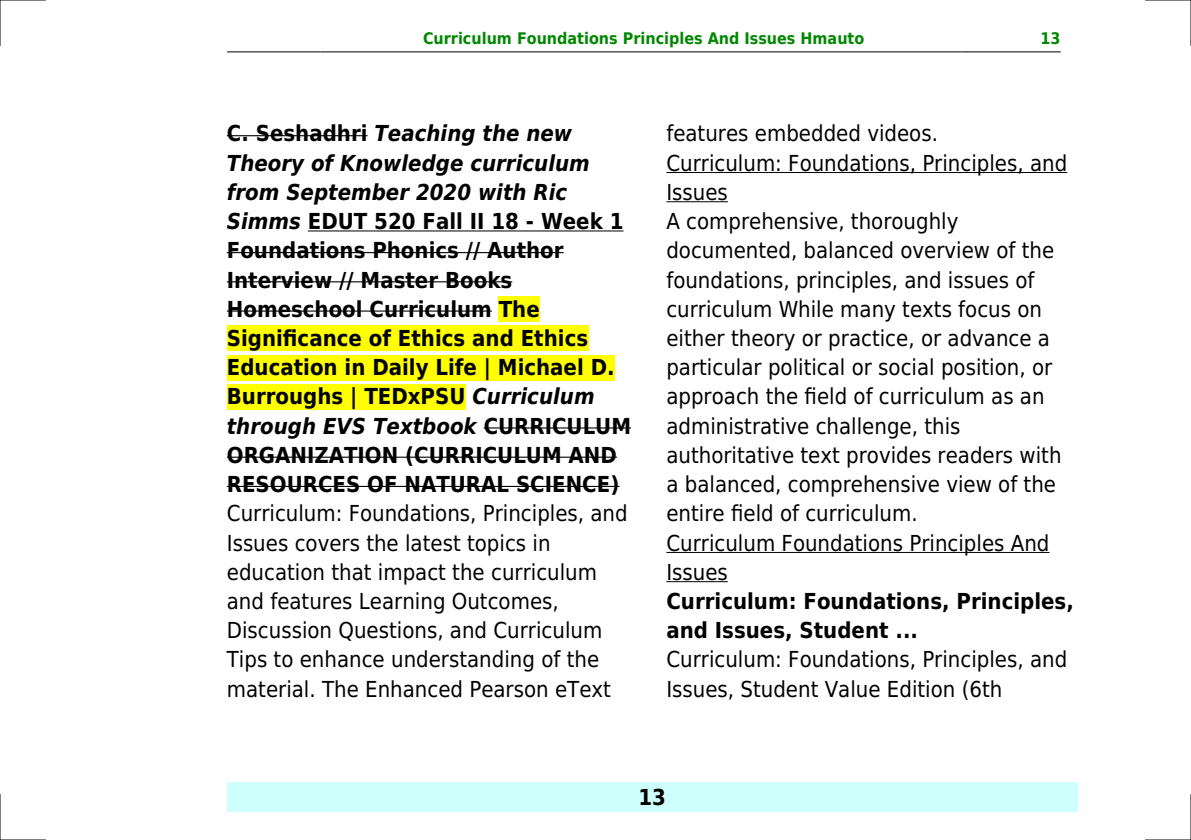
<style>
.page{position:relative;width:1191px;height:840px;background:#fff}
.page>*{position:absolute;margin:0;border:0;box-sizing:border-box;transform-origin:0 0}
.t1{font:22px/29.2px "DejaVu Sans Condensed";color:#000}
.t2{font:700 22px/29.2px "DejaVu Sans Condensed";color:#000}
.t3{font:700 16px "DejaVu Sans Condensed";color:#080}
.s1{font-style:italic}
</style>
<div class="page">
<hr style="left:227px;top:51px;width:93px;height:1px;background:#000">
<hr style="left:321px;top:51px;width:645px;height:1px;background:#000">
<hr style="left:967px;top:51px;width:93px;height:1px;background:#000">
<div style="left:227px;top:782px;width:850px;height:29px;background:#cffffc"></div>
<hr style="left:227px;top:135px;width:140px;height:1px;background:#000">
<hr style="left:308px;top:230px;width:315px;height:1px;background:#000">
<hr style="left:227px;top:252px;width:336px;height:1px;background:#000">
<hr style="left:227px;top:281px;width:285px;height:1px;background:#000">
<hr style="left:227px;top:310px;width:265px;height:1px;background:#000">
<div style="left:499px;top:296px;width:41px;height:26px;background:#ff0"></div>
<div style="left:227px;top:325px;width:361px;height:26px;background:#ff0"></div>
<div style="left:227px;top:354px;width:387px;height:26px;background:#ff0"></div>
<div style="left:227px;top:384px;width:238px;height:25px;background:#ff0"></div>
<hr style="left:483px;top:427px;width:148px;height:1px;background:#000">
<hr style="left:227px;top:456px;width:390px;height:1px;background:#000">
<hr style="left:227px;top:485px;width:392px;height:1px;background:#000">
<hr style="left:666px;top:172px;width:401px;height:1px;background:#000">
<hr style="left:666px;top:201px;width:62px;height:1px;background:#000">
<hr style="left:666px;top:551px;width:383px;height:1px;background:#000">
<hr style="left:666px;top:581px;width:62px;height:1px;background:#000">
<hr style="left:0;top:0;width:45px;height:1px;background:#000">
<hr style="left:1145px;top:0;width:46px;height:1px;background:#000">
<hr style="left:0;top:839px;width:45px;height:1px;background:#000">
<hr style="left:1145px;top:839px;width:46px;height:1px;background:#000">
<hr style="left:0;top:0;width:1px;height:45px;background:#000">
<hr style="left:0;top:794px;width:1px;height:45px;background:#000">
<hr style="left:1190px;top:0;width:1px;height:45px;background:#000">
<hr style="left:1190px;top:794px;width:1px;height:45px;background:#000">
<p class="t3" style="left:423px;top:29px;width:443px">Curriculum Foundations Principles And Issues Hmauto</p>
<p class="t3" style="left:1040px;top:29px;width:22px">13</p>
<p class="t2" style="left:227px;top:119px;width:406px">C. Seshadhri <span class="s1">Teaching the new<br>Theory of Knowledge curriculum from September 2020 with Ric<br>Simms</span> EDUT 520 Fall II 18 - Week 1<br>Foundations Phonics // Author<br>Interview // Master Books<br>Homeschool Curriculum The<br>Significance of Ethics and Ethics<br>Education in Daily Life | Michael D.<br>Burroughs | TEDxPSU <span class="s1">Curriculum through EVS Textbook</span> CURRICULUM<br>ORGANIZATION (CURRICULUM AND<br>RESOURCES OF NATURAL SCIENCE)</p>
<p class="t1" style="left:227px;top:499px;width:402px">Curriculum: Foundations, Principles, and Issues covers the latest topics in education that impact the curriculum and features Learning Outcomes, Discussion Questions, and Curriculum Tips to enhance understanding of the material. The Enhanced Pearson eText</p>
<p class="t1" style="left:666px;top:119px;width:402px">features embedded videos.<br>Curriculum: Foundations, Principles, and Issues<br>A comprehensive, thoroughly documented, balanced overview of the foundations, principles, and issues of curriculum While many texts focus on either theory or practice, or advance a particular political or social position, or approach the field of curriculum as an administrative challenge, this authoritative text provides readers with a balanced, comprehensive view of the entire field of curriculum.<br>Curriculum Foundations Principles And Issues</p>
<p class="t2" style="left:666px;top:586px;width:409px">Curriculum: Foundations, Principles, and Issues, Student ...</p>
<p class="t1" style="left:666px;top:645px;width:402px">Curriculum: Foundations, Principles, and<br>Issues, Student Value Edition (6th</p>
<p class="t2" style="left:638px;top:782px;width:29px">13</p>
</div>
